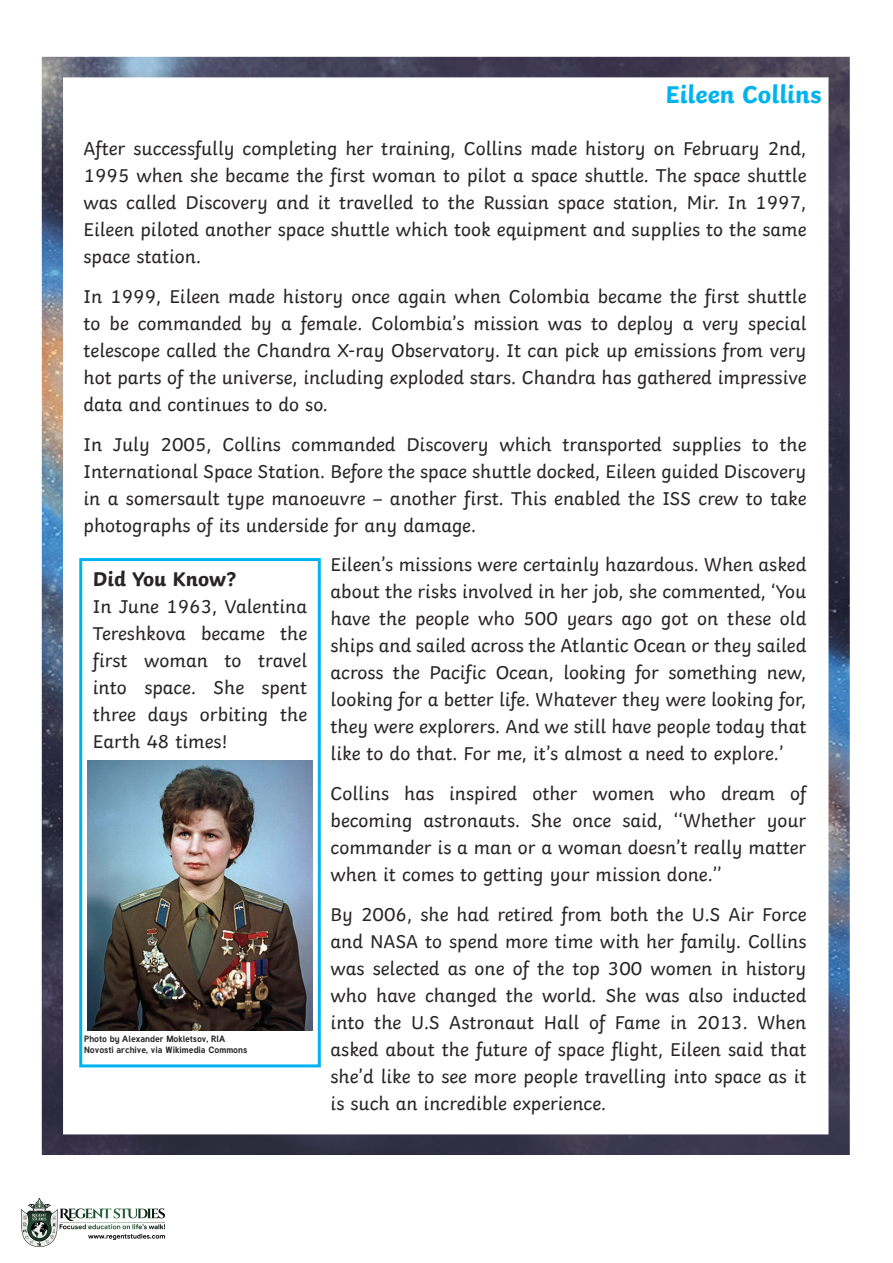
<style>
.page{position:relative;width:893px;height:1263px;background:#fff}
.page>*{position:absolute;margin:0;border:0;box-sizing:border-box;transform-origin:0 0}
.Heading_2{font:700 25.5px "Twinkl";color:#00b3ef}
.Heading_3{font:700 21px "Twinkl";color:#282526}
.KS2_Body_Copy{font:19.5px/27px "Twinkl";color:#282526;text-align:justify}
.t1{font:700 9px/10.8px "Tuffy";color:#282526}
</style>
<div class="page">
<img style="left:42px;top:57px;width:808px;height:1098px">
<div style="left:81px;top:560px;width:238px;height:506px;background:#fff"></div>
<div style="left:79px;top:558px;width:242px;height:509px;border:3px solid #00b3ef"></div>
<img style="left:88px;top:760px;width:224px;height:270px">
<img style="left:22px;top:1199px;width:142px;height:48px">
<p class="Heading_2" style="left:665px;top:73px;width:157px">Eileen Collins</p>
<p class="KS2_Body_Copy" style="left:84px;top:134px;width:724px">After successfully completing her training, Collins made history on February 2nd, 1995 when she became the first woman to pilot a space shuttle. The space shuttle was called Discovery and it travelled to the Russian space station, Mir. In 1997, Eileen piloted another space shuttle which took equipment and supplies to the same space station.</p>
<p class="KS2_Body_Copy" style="left:84px;top:281px;width:724px">In 1999, Eileen made history once again when Colombia became the first shuttle to be commanded by a female. Colombia’s mission was to deploy a very special telescope called the Chandra X-ray Observatory. It can pick up emissions from very hot parts of the universe, including exploded stars. Chandra has gathered impressive data and continues to do so.</p>
<p class="KS2_Body_Copy" style="left:84px;top:429px;width:724px">In July 2005, Collins commanded Discovery which transported supplies to the International Space Station. Before the space shuttle docked, Eileen guided Discovery in a somersault type manoeuvre – another first. This enabled the ISS crew to take photographs of its underside for any damage.</p>
<p class="Heading_3" style="left:93px;top:561px;width:145px">Did You Know?</p>
<p class="KS2_Body_Copy" style="left:93px;top:591px;width:216px">In June 1963, Valentina Tereshkova became the first woman to travel into space. She spent three days orbiting the Earth 48 times!</p>
<p class="KS2_Body_Copy" style="left:331px;top:549px;width:477px">Eileen’s missions were certainly hazardous. When asked about the risks involved in her job, she commented, ‘You have the people who 500 years ago got on these old ships and sailed across the Atlantic Ocean or they sailed across the Pacific Ocean, looking for something new, looking for a better life. Whatever they were looking for, they were explorers. And we still have people today that like to do that. For me, it’s almost a need to explore.’</p>
<p class="KS2_Body_Copy" style="left:331px;top:778px;width:477px">Collins has inspired other women who dream of becoming astronauts. She once said, ‘‘Whether your commander is a man or a woman doesn’t really matter when it comes to getting your mission done.’’</p>
<p class="KS2_Body_Copy" style="left:331px;top:899px;width:477px">By 2006, she had retired from both the U.S Air Force and NASA to spend more time with her family. Collins was selected as one of the top 300 women in history who have changed the world. She was also inducted into the U.S Astronaut Hall of Fame in 2013. When asked about the future of space flight, Eileen said that she’d like to see more people travelling into space as it is such an incredible experience.</p>
<p class="t1" style="left:84px;top:1033px;width:165px">Photo by Alexander Mokletsov, RIA<br>Novosti archive, via Wikimedia Commons</p>
</div>
